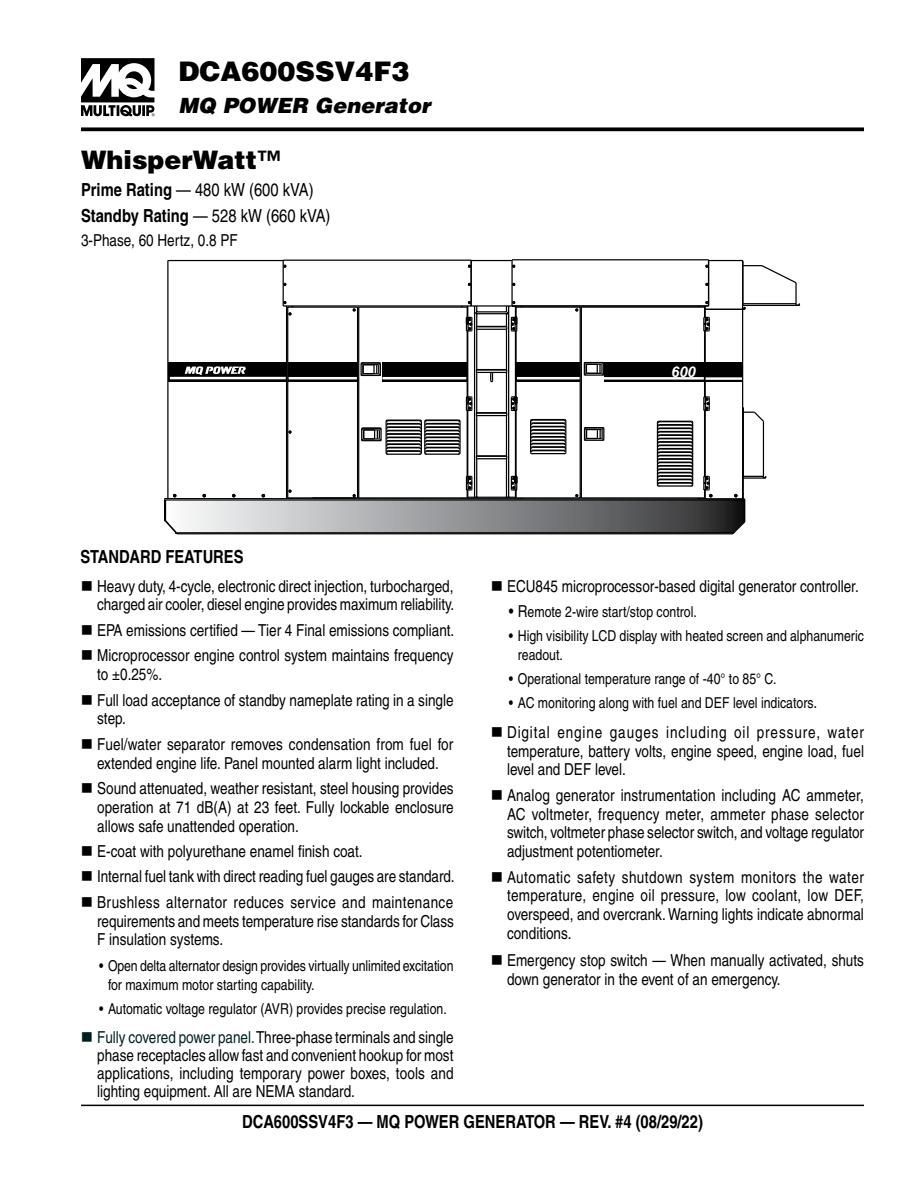
<style>
.page{position:relative;width:918px;height:1188px;background:#fff}
.page>*{position:absolute;margin:0;border:0;box-sizing:border-box;transform-origin:0 0}
.t1{font:900 27px "Helvetica";color:#000}
.t2{font:900 25.5px "Helvetica";color:#000}
.t3{font:italic 900 21px "Helvetica";color:#000}
.t4{font:700 condensed 18px "Helvetica";color:#000}
.t5{font:condensed 18px/25.7px "Helvetica";color:#000}
.t6{font:condensed 16.5px/18.8px "Helvetica";color:#000}
.t7{font:condensed 15px/18.8px "Helvetica";color:#000}
.t8{font:italic 700 14.85px "Arial";color:#fff}
.s1{font-weight:700}
.s2{color:#001f20}
.s3{font-size:16.5px}
</style>
<div class="page">
<hr style="left:81px;top:1105px;width:783px;height:1px;background:#000">
<svg style="left:81px;top:127px;width:783px;height:4px;fill:#000"></svg>
<svg style="left:81px;top:58px;width:74px;height:58px"></svg>
<hr style="left:795px;top:283px;width:2px;height:22px;background:#010101">
<svg style="left:746px;top:265px;width:51px;height:19px"></svg>
<hr style="left:743px;top:305px;width:56px;height:1px;background:#010101">
<hr style="left:743px;top:303px;width:53px;height:1px;background:#010101">
<svg style="left:167px;top:259px;width:579px;height:137px"></svg>
<hr style="left:476px;top:326px;width:31px;height:1px;background:#010101">
<hr style="left:476px;top:311px;width:31px;height:1px;background:#010101">
<hr style="left:476px;top:313px;width:31px;height:1px;background:#010101">
<hr style="left:476px;top:329px;width:1px;height:41px;background:#010101">
<hr style="left:506px;top:329px;width:1px;height:41px;background:#010101">
<hr style="left:476px;top:369px;width:31px;height:2px;background:#010101">
<hr style="left:476px;top:372px;width:31px;height:1px;background:#010101">
<hr style="left:471px;top:305px;width:44px;height:2px;background:#010101">
<hr style="left:471px;top:260px;width:41px;height:1px;background:#010101">
<svg style="left:489px;top:371px;width:5px;height:12px"></svg>
<hr style="left:508px;top:306px;width:1px;height:191px;background:#010101">
<hr style="left:474px;top:306px;width:1px;height:191px;background:#010101">
<hr style="left:476px;top:372px;width:1px;height:41px;background:#010101">
<hr style="left:506px;top:372px;width:1px;height:41px;background:#010101">
<hr style="left:357px;top:307px;width:1px;height:191px;background:#010101">
<hr style="left:287px;top:307px;width:1px;height:191px;background:#010101">
<hr style="left:288px;top:306px;width:70px;height:2px;background:#010101">
<hr style="left:581px;top:306px;width:124px;height:2px;background:#010101">
<hr style="left:581px;top:307px;width:1px;height:191px;background:#010101">
<hr style="left:704px;top:331px;width:1px;height:66px;background:#010101">
<hr style="left:359px;top:306px;width:108px;height:2px;background:#010101">
<hr style="left:467px;top:331px;width:1px;height:66px;background:#010101">
<hr style="left:358px;top:307px;width:1px;height:191px;background:#010101">
<hr style="left:516px;top:306px;width:64px;height:2px;background:#010101">
<hr style="left:580px;top:307px;width:1px;height:191px;background:#010101">
<hr style="left:283px;top:260px;width:188px;height:1px;background:#010101">
<hr style="left:283px;top:260px;width:1px;height:46px;background:#010101">
<svg style="left:283px;top:300px;width:10px;height:16px"></svg>
<hr style="left:283px;top:305px;width:188px;height:2px;background:#010101">
<hr style="left:471px;top:260px;width:1px;height:46px;background:#010101">
<hr style="left:512px;top:259px;width:197px;height:1px;background:#010101">
<hr style="left:708px;top:260px;width:1px;height:46px;background:#010101">
<hr style="left:512px;top:305px;width:197px;height:2px;background:#010101">
<hr style="left:515px;top:331px;width:2px;height:66px;background:#010101">
<svg style="left:461px;top:300px;width:16px;height:32px"></svg>
<svg style="left:506px;top:300px;width:16px;height:32px"></svg>
<svg style="left:703px;top:300px;width:7px;height:32px"></svg>
<svg style="left:583px;top:361px;width:22px;height:15px"></svg>
<svg style="left:169px;top:362px;width:117px;height:19px"></svg>
<hr style="left:170px;top:377px;width:116px;height:2px;background:#fff">
<svg style="left:185px;top:366px;width:62px;height:9px"></svg>
<div style="left:382px;top:362px;width:85px;height:19px;background:#000"></div>
<hr style="left:382px;top:377px;width:84px;height:2px;background:#fff">
<div style="left:517px;top:362px;width:63px;height:19px;background:#000"></div>
<hr style="left:517px;top:377px;width:63px;height:2px;background:#fff">
<hr style="left:653px;top:395px;width:36px;height:2px;background:#fff">
<div style="left:604px;top:362px;width:100px;height:20px;background:#000"></div>
<hr style="left:582px;top:377px;width:122px;height:3px;background:#fff">
<div style="left:705px;top:362px;width:37px;height:20px;background:#000"></div>
<hr style="left:706px;top:377px;width:36px;height:3px;background:#fff">
<div style="left:288px;top:362px;width:69px;height:19px;background:#000"></div>
<hr style="left:289px;top:377px;width:68px;height:2px;background:#fff">
<svg style="left:360px;top:362px;width:22px;height:15px"></svg>
<svg style="left:164px;top:396px;width:603px;height:139px"></svg>
<h1 class="t1" style="left:178px;top:54px;width:233px">DCA600SSV4F3</h1>
<p class="t3" style="left:179px;top:92px;width:253px">MQ POWER Generator</p>
<h2 class="t2" style="left:81px;top:143px;width:202px">WhisperWatt™</h2>
<p class="t5" style="left:81px;top:177px;width:251px"><span class="s1">Prime Rating</span> — 480 kW (600 kVA)<br><span class="s1">Standby Rating</span> — 528 kW (660 kVA)</p>
<p class="t6" style="left:81px;top:231px;width:158px">3-Phase, 60 Hertz, 0.8 PF</p>
<p class="t8" style="left:671px;top:362px;width:26px">600</p>
<p class="t4" style="left:80px;top:546px;width:165px">STANDARD FEATURES</p>
<p class="t6" style="left:97px;top:576px;width:358px">Heavy duty, 4-cycle, electronic direct injection, turbocharged, charged air cooler, diesel engine provides maximum reliability.</p>
<p class="t6" style="left:97px;top:617px;width:359px;line-height:25.5px">EPA emissions certified — Tier 4 Final emissions compliant.<br>Microprocessor engine control system maintains frequency</p>
<p class="t6" style="left:97px;top:661px;width:358px;line-height:25.5px">to ±0.25%.<br>Full load acceptance of standby nameplate rating in a single</p>
<p class="t6" style="left:97px;top:706px;width:358px;line-height:25.5px">step.<br>Fuel/water separator removes condensation from fuel for</p>
<p class="t6" style="left:97px;top:750px;width:358px;line-height:25.5px">extended engine life. Panel mounted alarm light included.<br>Sound attenuated, weather resistant, steel housing provides</p>
<p class="t6" style="left:97px;top:798px;width:358px">operation at 71 dB(A) at 23 feet. Fully lockable enclosure allows safe unattended operation.</p>
<p class="t6" style="left:97px;top:838px;width:359px;line-height:25.5px">E-coat with polyurethane enamel finish coat.<br>Internal fuel tank with direct reading fuel gauges are standard.<br>Brushless alternator reduces service and maintenance</p>
<p class="t6" style="left:97px;top:912px;width:358px">requirements and meets temperature rise standards for Class<br>F insulation systems.</p>
<p class="t7" style="left:108px;top:956px;width:347px;text-indent:-9px">• Open delta alternator design provides virtually unlimited excitation for maximum motor starting capability.</p>
<p class="t7" style="left:99px;top:999px;width:349px">• Automatic voltage regulator (AVR) provides precise regulation.</p>
<p class="t6" style="left:97px;top:1028px;width:358px;line-height:18px;text-align:justify"><span class="s2">Fully covered power panel.</span> Three-phase terminals and single phase receptacles allow fast and convenient hookup for most applications, including temporary power boxes, tools and lighting equipment. All are NEMA standard.</p>
<p class="t6" style="left:507px;top:576px;width:353px">ECU845 microprocessor-based digital generator controller.</p>
<p class="t7" style="left:509px;top:602px;width:190px"><span class="s3">• R</span>emote 2-wire start/stop control.</p>
<p class="t7" style="left:518px;top:627px;width:348px;text-indent:-9px">• High visibility LCD display with heated screen and alphanumeric readout.</p>
<p class="t7" style="left:509px;top:669px;width:269px">• Operational temperature range of -40° to 85° C.</p>
<p class="t7" style="left:509px;top:694px;width:310px">• AC monitoring along with fuel and DEF level indicators<span class="s3">.</span></p>
<p class="t6" style="left:507px;top:723px;width:359px;text-align:justify">Digital engine gauges including oil pressure, water temperature, battery volts, engine speed, engine load, fuel level and DEF level.</p>
<p class="t6" style="left:507px;top:786px;width:359px;text-align:justify">Analog generator instrumentation including AC ammeter, AC voltmeter, frequency meter, ammeter phase selector switch, voltmeter phase selector switch, and voltage regulator adjustment potentiometer.</p>
<p class="t6" style="left:507px;top:867px;width:358px;text-align:justify">Automatic safety shutdown system monitors the water temperature, engine oil pressure, low coolant, low DEF, overspeed, and overcrank. Warning lights indicate abnormal conditions.</p>
<p class="t6" style="left:507px;top:951px;width:358px">Emergency stop switch — When manually activated, shuts down generator in the event of an emergency.</p>
<p class="t4" style="left:242px;top:1111px;width:462px">DCA600SSV4F3 — MQ POWER GENERATOR — REV. #4 (08/29/22)</p>
</div>
